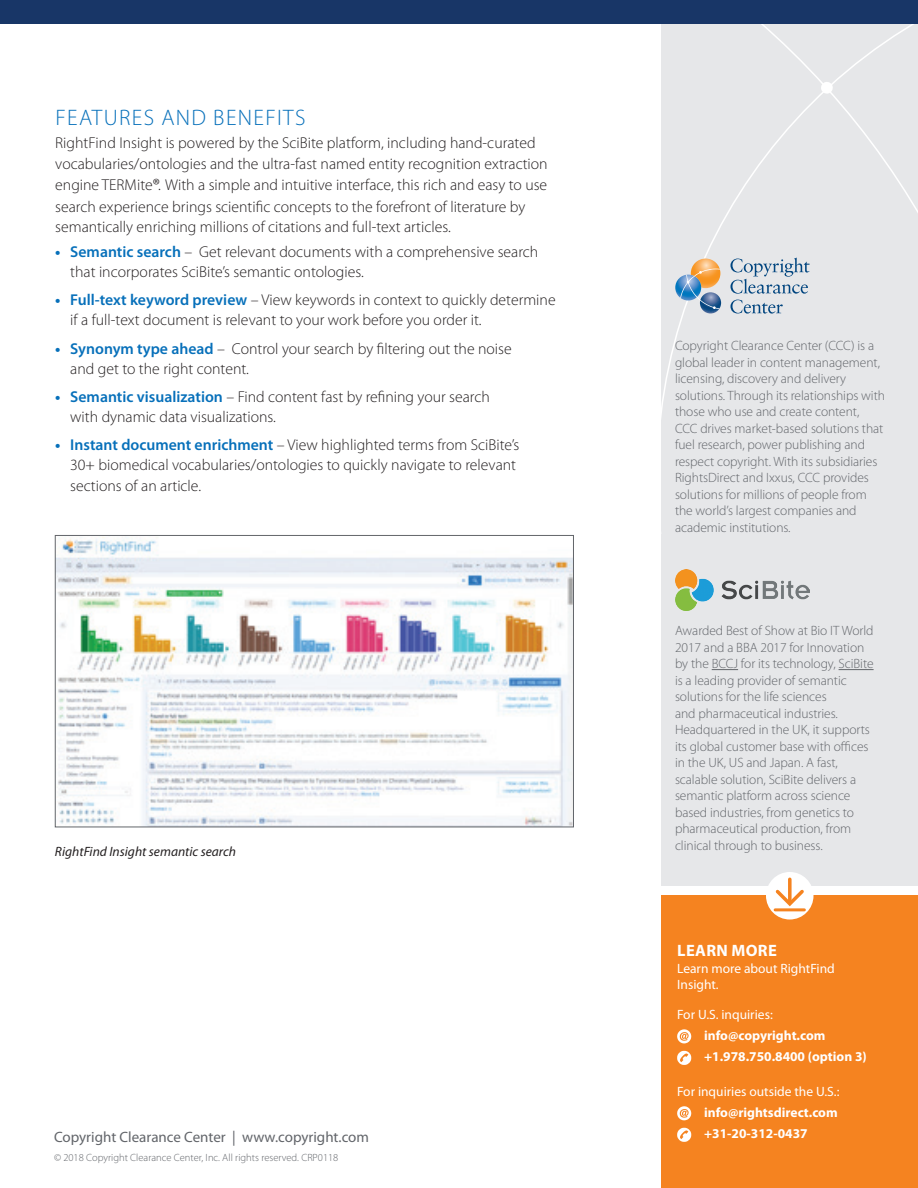
<style>
.page{position:relative;width:918px;height:1188px;background:#fff}
.page>*{position:absolute;margin:0;border:0;box-sizing:border-box;transform-origin:0 0}
.basic_body{font:300 22.5px "Myriad Pro";letter-spacing:.06em;color:#0770ba}
.CTA_Head{font:700 16.5px "Myriad Pro";letter-spacing:.02em;color:#fff}
.basic_body-2{font:300 15.75px/20.2px "Myriad Pro";color:#231f20}
.t1{font:15px "Myriad Pro";color:#62656a}
.t2{font:300 13.5px/16.5px "Myriad Pro";letter-spacing:-.005em;color:#62656a}
.CTA_body{font:13.5px/16.5px "Myriad Pro";color:#fff}
.CTA-contact{font:700 13.5px "Myriad Pro";color:#fff}
.CTA-Contact{font:700 13.5px "Myriad Pro";color:#fff}
.Body_bullet-2_column{font:italic 13.5px "Myriad Pro";color:#231f20}
.Copyright_Line{font:300 10.5px "Myriad Pro";color:#62656a}
.s1{font-size:18px}
.s2{font-weight:700;color:#0770ba}
.s3{font-weight:600;color:#0770ba}
</style>
<div class="page">
<div style="left:662px;top:0;width:256px;height:886px;background:#e6e7e9"></div>
<svg style="left:662px;top:24px;width:256px;height:385px"></svg>
<div style="left:662px;top:895px;width:256px;height:293px;background:#f58320"></div>
<div style="left:766px;top:872px;width:48px;height:48px;background:#fff;border-radius:50%"></div>
<svg style="left:774px;top:889px;width:32px;height:20px"></svg>
<svg style="left:788px;top:879px;width:4px;height:23px"></svg>
<hr style="left:775px;top:908px;width:29px;height:3px;background:#f58320">
<div style="left:0;top:0;width:918px;height:24px;background:#183667"></div>
<svg style="left:712px;top:669px;width:26px;height:1px"></svg>
<hr style="left:839px;top:669px;width:35px;height:1px;background:#62656a">
<svg style="left:700px;top:292px;width:21px;height:22px"></svg>
<svg style="left:675px;top:275px;width:26px;height:26px"></svg>
<svg style="left:680px;top:259px;width:40px;height:50px"></svg>
<svg style="left:731px;top:300px;width:52px;height:14px"></svg>
<svg style="left:731px;top:258px;width:79px;height:36px"></svg>
<img style="left:675px;top:570px;width:135px;height:41px">
<svg style="left:677px;top:1029px;width:14px;height:14px"></svg>
<svg style="left:677px;top:1106px;width:14px;height:14px"></svg>
<svg style="left:677px;top:1051px;width:14px;height:14px"></svg>
<svg style="left:677px;top:1128px;width:14px;height:14px"></svg>
<img style="left:57px;top:537px;width:515px;height:288px">
<div style="left:55px;top:535px;width:519px;height:292px;border:1px solid #62656a"></div>
<p class="basic_body" style="left:55px;top:104px;width:251px">FEATURES AND BENEFITS</p>
<p class="basic_body-2" style="left:55px;top:132px;width:494px;line-height:21.3px">RightFind Insight is powered by the SciBite platform, including hand-curated vocabularies/ontologies and the ultra-fast named entity recognition extraction engine TERMite<span class="s1">®</span>. With a simple and intuitive interface, this rich and easy to use search experience brings scientific concepts to the forefront of literature by</p>
<p class="basic_body-2" style="left:55px;top:217px;width:397px">semantically enriching millions of citations and full-text articles.</p>
<p class="basic_body-2" style="left:70px;top:241px;width:470px;text-indent:-15px"><span class="s2">•</span> <span class="s3">Semantic search</span> – Get relevant documents with a comprehensive search that incorporates SciBite’s semantic ontologies.</p>
<p class="basic_body-2" style="left:70px;top:290px;width:487px;text-indent:-15px"><span class="s2">•</span> <span class="s3">Full-text keyword preview</span> – View keywords in context to quickly determine if a full-text document is relevant to your work before you order it.</p>
<p class="basic_body-2" style="left:70px;top:338px;width:443px;text-indent:-15px"><span class="s2">•</span> <span class="s3">Synonym type ahead</span> – Control your search by filtering out the noise and get to the right content.</p>
<p class="basic_body-2" style="left:70px;top:386px;width:421px;text-indent:-15px"><span class="s2">•</span> <span class="s3">Semantic visualization</span> – Find content fast by refining your search with dynamic data visualizations.</p>
<p class="basic_body-2" style="left:70px;top:435px;width:451px;text-indent:-15px"><span class="s2">•</span> <span class="s3">Instant document enrichment</span> – View highlighted terms from SciBite’s<br>30+ biomedical vocabularies/ontologies to quickly navigate to relevant sections of an article.</p>
<p class="Body_bullet-2_column" style="left:55px;top:844px;width:183px">RightFind Insight semantic search</p>
<p class="t1" style="left:54px;top:1129px;width:317px">Copyright Clearance Center | www.copyright.com</p>
<p class="Copyright_Line" style="left:54px;top:1151px;width:286px">© 2018 Copyright Clearance Center, Inc. All rights reserved. CRP0118</p>
<p class="t2" style="left:675px;top:338px;width:212px">Copyright Clearance Center (CCC) is a global leader in content management, licensing, discovery and delivery solutions. Through its relationships with those who use and create content, CCC drives market-based solutions that fuel research, power publishing and respect copyright. With its subsidiaries RightsDirect and Ixxus, CCC provides solutions for millions of people from the world’s largest companies and academic institutions.</p>
<p class="t2" style="left:675px;top:622px;width:200px">Awarded Best of Show at Bio IT World 2017 and a BBA 2017 for Innovation by the BCCJ for its technology, SciBite is a leading provider of semantic solutions for the life sciences<br>and pharmaceutical industries.<br>Headquartered in the UK, it supports its global customer base with offices in the UK, US and Japan. A fast, scalable solution, SciBite delivers a semantic platform across science based industries, from genetics to pharmaceutical production, from clinical through to business.</p>
<p class="CTA_Head" style="left:677px;top:941px;width:101px">LEARN MORE</p>
<p class="CTA_body" style="left:677px;top:960px;width:159px">Learn more about RightFind<br>Insight.</p>
<p class="CTA_body" style="left:677px;top:1007px;width:97px">For U.S. inquiries:</p>
<p class="CTA-contact" style="left:704px;top:1028px;width:123px">info@copyright.com</p>
<p class="CTA-contact" style="left:704px;top:1049px;width:164px">+1.978.750.8400 (option 3)</p>
<p class="CTA_body" style="left:677px;top:1083px;width:164px">For inquiries outside the U.S.:</p>
<p class="CTA-Contact" style="left:704px;top:1105px;width:135px">info@rightsdirect.com</p>
<p class="CTA-Contact" style="left:704px;top:1126px;width:105px">+31-20-312-0437</p>
</div>
